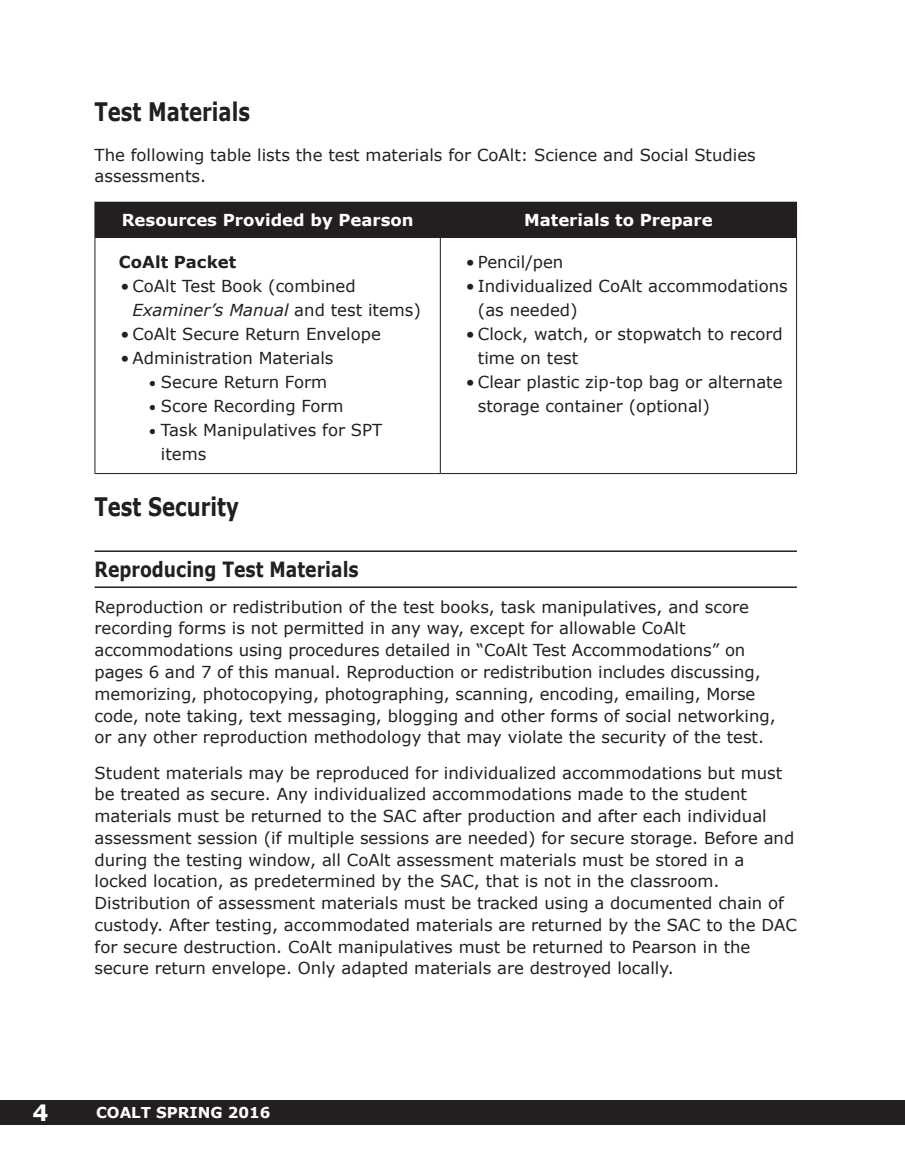
<style>
.page{position:relative;width:905px;height:1175px;background:#fff}
.page>*{position:absolute;margin:0;border:0;box-sizing:border-box;transform-origin:0 0}
.t1{font:700 25.5px "Verdana";color:#231f20;scale:.77 1}
.t2{font:700 22.5px "Verdana";color:#fff}
.t3{font:700 21px "Verdana";color:#231f20;scale:.82 1}
.t4{font:16.5px/21.8px "Verdana";color:#231f20}
.t5{font:700 16.5px "Verdana";color:#fff}
.t6{font:italic 16.5px "Verdana";color:#231f20}
.t7{font:700 16.5px "Verdana";color:#231f20}
.t8{font:700 15px "Verdana";color:#fff}
.s1{font-style:normal}
.s2{font-weight:700;font-size:10.5px}
</style>
<div class="page">
<div style="left:0;top:1100px;width:904px;height:24px;background:#231f20"></div>
<hr style="left:94px;top:550px;width:702px;height:2px;background:#231f20">
<hr style="left:94px;top:586px;width:702px;height:2px;background:#231f20">
<div style="left:95px;top:202px;width:345px;height:35px;background:#231f20"></div>
<div style="left:440px;top:202px;width:356px;height:35px;background:#231f20"></div>
<hr style="left:94px;top:202px;width:1px;height:35px;background:#231f20">
<hr style="left:796px;top:202px;width:1px;height:35px;background:#231f20">
<hr style="left:94px;top:237px;width:346px;height:1px;background:#231f20">
<hr style="left:94px;top:238px;width:1px;height:235px;background:#231f20">
<hr style="left:440px;top:237px;width:356px;height:1px;background:#231f20">
<hr style="left:440px;top:238px;width:1px;height:235px;background:#231f20">
<hr style="left:796px;top:238px;width:1px;height:235px;background:#231f20">
<hr style="left:94px;top:473px;width:346px;height:1px;background:#231f20">
<hr style="left:440px;top:473px;width:356px;height:1px;background:#231f20">
<p class="t1" style="left:94px;top:93px;width:203px">Test Materials</p>
<p class="t4" style="left:94px;top:143px;width:662px">The following table lists the test materials for CoAlt: Science and Social Studies assessments.</p>
<p class="t5" style="left:122px;top:208px;width:293px">Resources Provided by Pearson</p>
<p class="t5" style="left:524px;top:208px;width:190px">Materials to Prepare</p>
<p class="t7" style="left:119px;top:250px;width:119px">CoAlt Packet</p>
<p class="t4" style="left:466px;top:251px;width:99px">• Pencil/pen</p>
<p class="t4" style="left:120px;top:275px;width:237px">• CoAlt Test Book (combined</p>
<p class="t4" style="left:466px;top:275px;width:323px">• Individualized CoAlt accommodations</p>
<p class="t6" style="left:132px;top:299px;width:290px">Examiner’s Manual <span class="s1">and test items)</span></p>
<p class="t4" style="left:478px;top:299px;width:101px">(as needed)</p>
<p class="t4" style="left:120px;top:323px;width:262px">• CoAlt Secure Return Envelope</p>
<p class="t4" style="left:466px;top:323px;width:318px">• Clock, watch, or stopwatch to record</p>
<p class="t4" style="left:120px;top:347px;width:214px">• Administration Materials</p>
<p class="t4" style="left:478px;top:347px;width:102px">time on test</p>
<p class="t4" style="left:149px;top:371px;width:180px"><span class="s2">•</span> Secure Return Form</p>
<p class="t4" style="left:466px;top:371px;width:318px">• Clear plastic zip-top bag or alternate</p>
<p class="t4" style="left:149px;top:395px;width:196px"><span class="s2">•</span> Score Recording Form</p>
<p class="t4" style="left:478px;top:395px;width:234px">storage container (optional)</p>
<p class="t4" style="left:149px;top:419px;width:235px"><span class="s2">•</span> Task Manipulatives for SPT</p>
<p class="t4" style="left:161px;top:443px;width:47px">items</p>
<p class="t1" style="left:94px;top:488px;width:189px">Test Security</p>
<p class="t3" style="left:94px;top:555px;width:324px">Reproducing Test Materials</p>
<p class="t4" style="left:94px;top:595px;width:682px">Reproduction or redistribution of the test books, task manipulatives, and score recording forms is not permitted in any way, except for allowable CoAlt accommodations using procedures detailed in “CoAlt Test Accommodations” on pages 6 and 7 of this manual. Reproduction or redistribution includes discussing, memorizing, photocopying, photographing, scanning, encoding, emailing, Morse code, note taking, text messaging, blogging and other forms of social networking, or any other reproduction methodology that may violate the security of the test.</p>
<p class="t4" style="left:94px;top:761px;width:704px">Student materials may be reproduced for individualized accommodations but must be treated as secure. Any individualized accommodations made to the student materials must be returned to the SAC after production and after each individual assessment session (if multiple sessions are needed) for secure storage. Before and during the testing window, all CoAlt assessment materials must be stored in a locked location, as predetermined by the SAC, that is not in the classroom.<br>Distribution of assessment materials must be tracked using a documented chain of custody. After testing, accommodated materials are returned by the SAC to the DAC for secure destruction. CoAlt manipulatives must be returned to Pearson in the secure return envelope. Only adapted materials are destroyed locally.</p>
<h2 class="t2" style="left:33px;top:1096px;width:17px">4</h2>
<p class="t8" style="left:96px;top:1101px;width:176px">COALT SPRING 2016</p>
</div>
